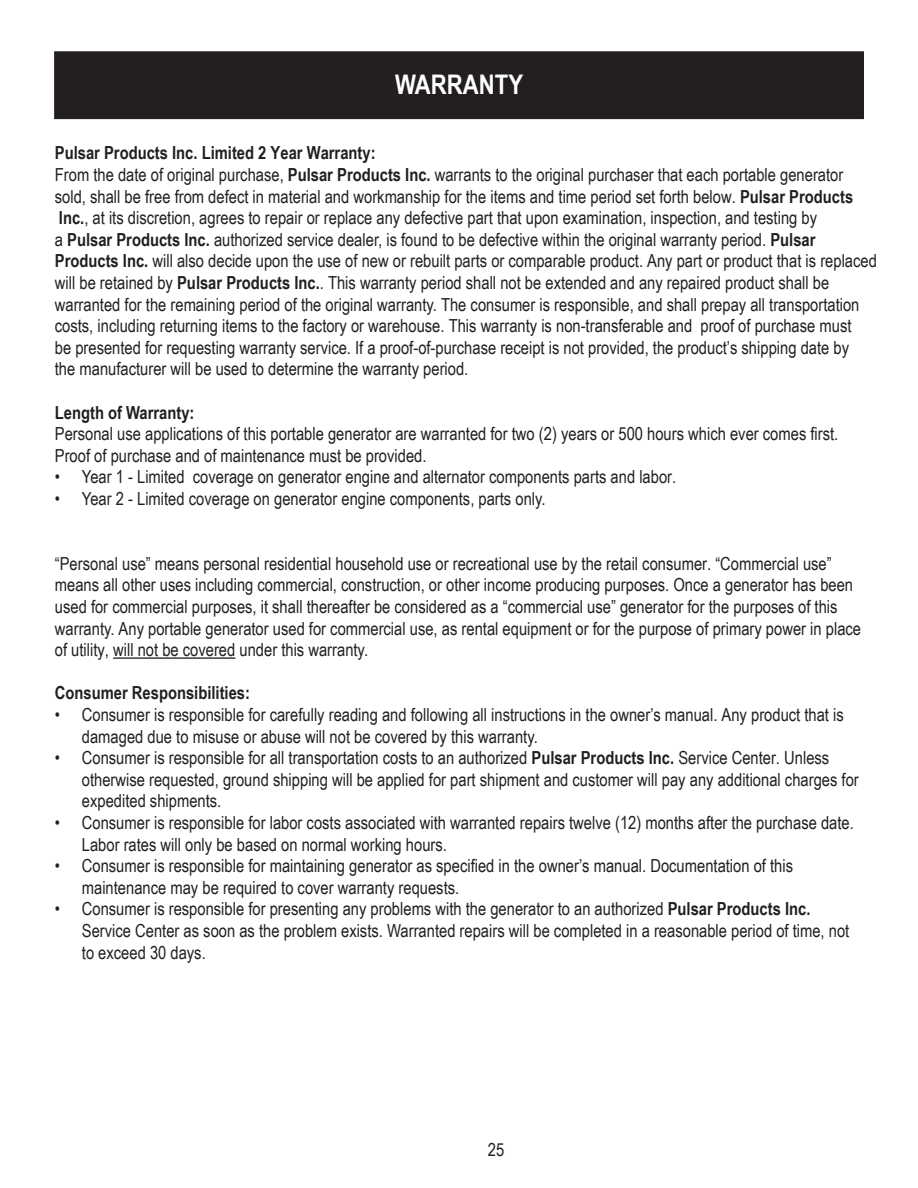
<style>
.page{position:relative;width:918px;height:1188px;background:#fff}
.page>*{position:absolute;margin:0;border:0;box-sizing:border-box;transform-origin:0 0}
.t1{font:700 27px "Arial Narrow";color:#fff}
.t2{font:18px/21.6px "Arial Narrow";color:#231f20}
.t3{font:700 18px "Arial Narrow";color:#231f20}
.s1{font-weight:700}
</style>
<div class="page">
<div style="left:55px;top:52px;width:808px;height:66px;background:#231f20"></div>
<div style="left:54px;top:51px;width:810px;height:68px;border:2px solid #231f20"></div>
<hr style="left:113px;top:657px;width:122px;height:2px;background:#231f20">
<h1 class="t1" style="left:395px;top:65px;width:129px">WARRANTY</h1>
<p class="t2" style="left:55px;top:142px;width:824px"><span class="s1">Pulsar Products Inc. Limited 2 Year Warranty:<br></span>From the date of original purchase, <span class="s1">Pulsar Products Inc.</span> warrants to the original purchaser that each portable generator sold, shall be free from defect in material and workmanship for the items and time period set forth below. <span class="s1">Pulsar Products Inc.</span>, at its discretion, agrees to repair or replace any defective part that upon examination, inspection, and testing by<br>a <span class="s1">Pulsar Products Inc.</span> authorized service dealer, is found to be defective within the original warranty period. <span class="s1">Pulsar Products Inc.</span> will also decide upon the use of new or rebuilt parts or comparable product. Any part or product that is replaced will be retained by <span class="s1">Pulsar Products Inc.</span>. This warranty period shall not be extended and any repaired product shall be warranted for the remaining period of the original warranty. The consumer is responsible, and shall prepay all transportation costs, including returning items to the factory or warehouse. This warranty is non-transferable and proof of purchase must<br>be presented for requesting warranty service. If a proof-of-purchase receipt is not provided, the product’s shipping date by<br>the manufacturer will be used to determine the warranty period.</p>
<p class="t3" style="left:55px;top:399px;width:141px">Length of Warranty:</p>
<p class="t2" style="left:55px;top:422px;width:785px">Personal use applications of this portable generator are warranted for two (2) years or 500 hours which ever comes first.<br>Proof of purchase and of maintenance must be provided.</p>
<p class="t2" style="left:55px;top:466px;width:623px">• Year 1 - Limited coverage on generator engine and alternator components parts and labor.</p>
<p class="t2" style="left:55px;top:487px;width:492px">• Year 2 - Limited coverage on generator engine components, parts only.</p>
<p class="t2" style="left:55px;top:552px;width:808px">“Personal use” means personal residential household use or recreational use by the retail consumer. “Commercial use” means all other uses including commercial, construction, or other income producing purposes. Once a generator has been used for commercial purposes, it shall thereafter be considered as a “commercial use” generator for the purposes of this warranty. Any portable generator used for commercial use, as rental equipment or for the purpose of primary power in place of utility, will not be covered under this warranty.</p>
<p class="t3" style="left:55px;top:679px;width:197px">Consumer Responsibilities:</p>
<p class="t2" style="left:82px;top:703px;width:763px;text-indent:-27px">• Consumer is responsible for carefully reading and following all instructions in the owner’s manual. Any product that is damaged due to misuse or abuse will not be covered by this warranty.</p>
<p class="t2" style="left:82px;top:746px;width:778px;text-indent:-27px">• Consumer is responsible for all transportation costs to an authorized <span class="s1">Pulsar Products Inc.</span> Service Center. Unless otherwise requested, ground shipping will be applied for part shipment and customer will pay any additional charges for expedited shipments.</p>
<p class="t2" style="left:55px;top:811px;width:800px">• Consumer is responsible for labor costs associated with warranted repairs twelve (12) months after the purchase date.</p>
<p class="t2" style="left:82px;top:854px;width:713px">Consumer is responsible for maintaining generator as specified in the owner’s manual. Documentation of this</p>
<p class="t2" style="left:82px;top:833px;width:367px">Labor rates will only be based on normal working hours.</p>
<p class="t2" style="left:55px;top:854px;width:7px">•</p>
<p class="t2" style="left:82px;top:876px;width:379px">maintenance may be required to cover warranty requests.</p>
<p class="t2" style="left:82px;top:898px;width:769px;text-indent:-27px">• Consumer is responsible for presenting any problems with the generator to an authorized <span class="s1">Pulsar Products Inc.<br></span>Service Center as soon as the problem exists. Warranted repairs will be completed in a reasonable period of time, not to exceed 30 days.</p>
<p class="t2" style="left:488px;top:1138px;width:18px">25</p>
</div>
